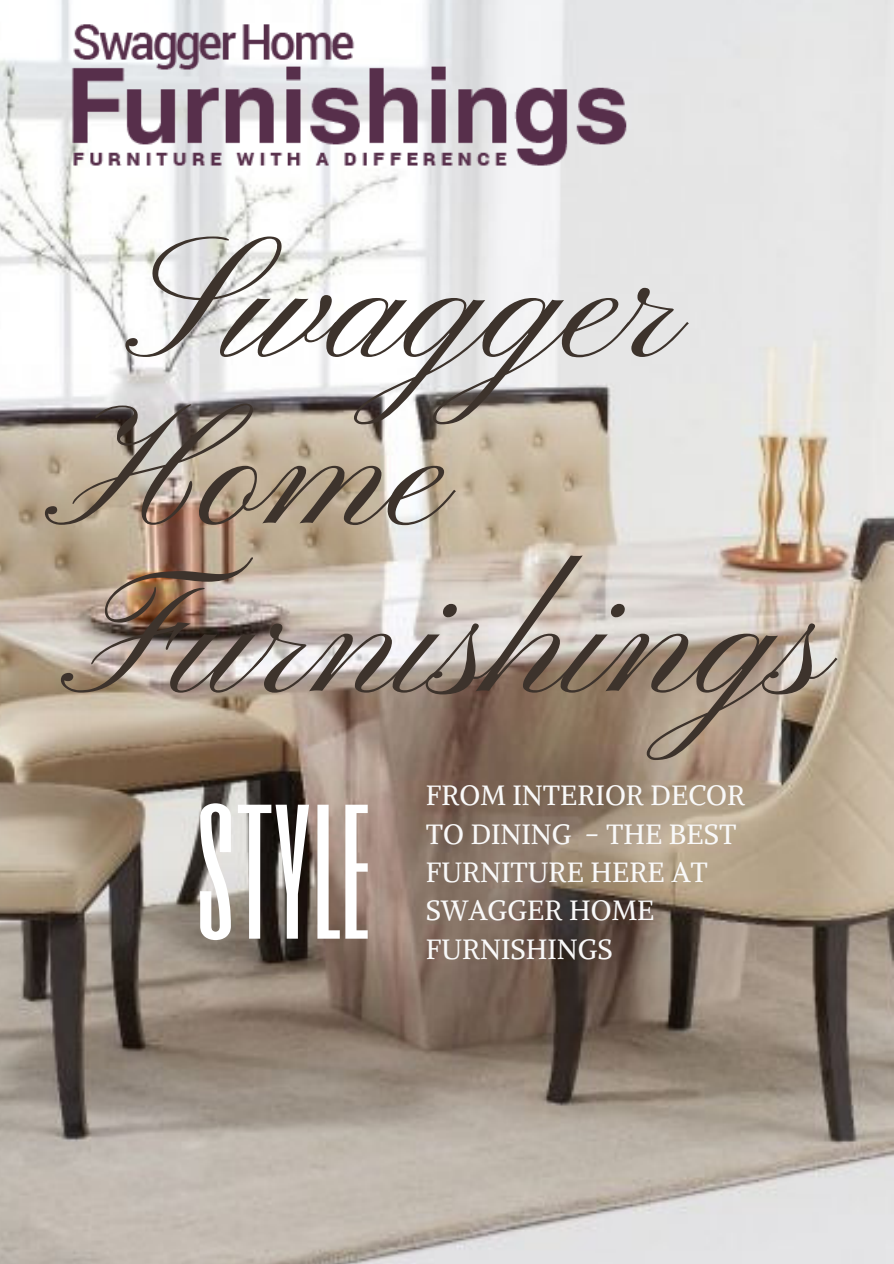
<style>
.page{position:relative;width:894px;height:1264px;background:#fff}
.page>*{position:absolute;margin:0;border:0;box-sizing:border-box;transform-origin:0 0}
.t1{font:178.5px "Six Caps";color:#fff}
.t2{font:175.8px/167.7px "Pinyon Script";color:#3d332c}
.t3{font:27.75px/38.2px "Alike";color:#f9f9f9}
</style>
<div class="page">
<img style="left:0;top:0;width:893px;height:1263px">
<img style="left:66px;top:13px;width:561px;height:160px">
<p class="t2" style="left:73px;top:231px;width:763px;text-indent:62px">Swagger<br>Home<br>Furnishings</p>
<p class="t1" style="left:194px;top:741px;width:177px">style</p>
<p class="t3" style="left:426px;top:776px;width:321px">FROM INTERIOR DECOR</p>
<p class="t3" style="left:426px;top:814px;width:312px">TO DINING - THE BEST<br>FURNITURE HERE AT<br>SWAGGER HOME<br>FURNISHINGS</p>
</div>
